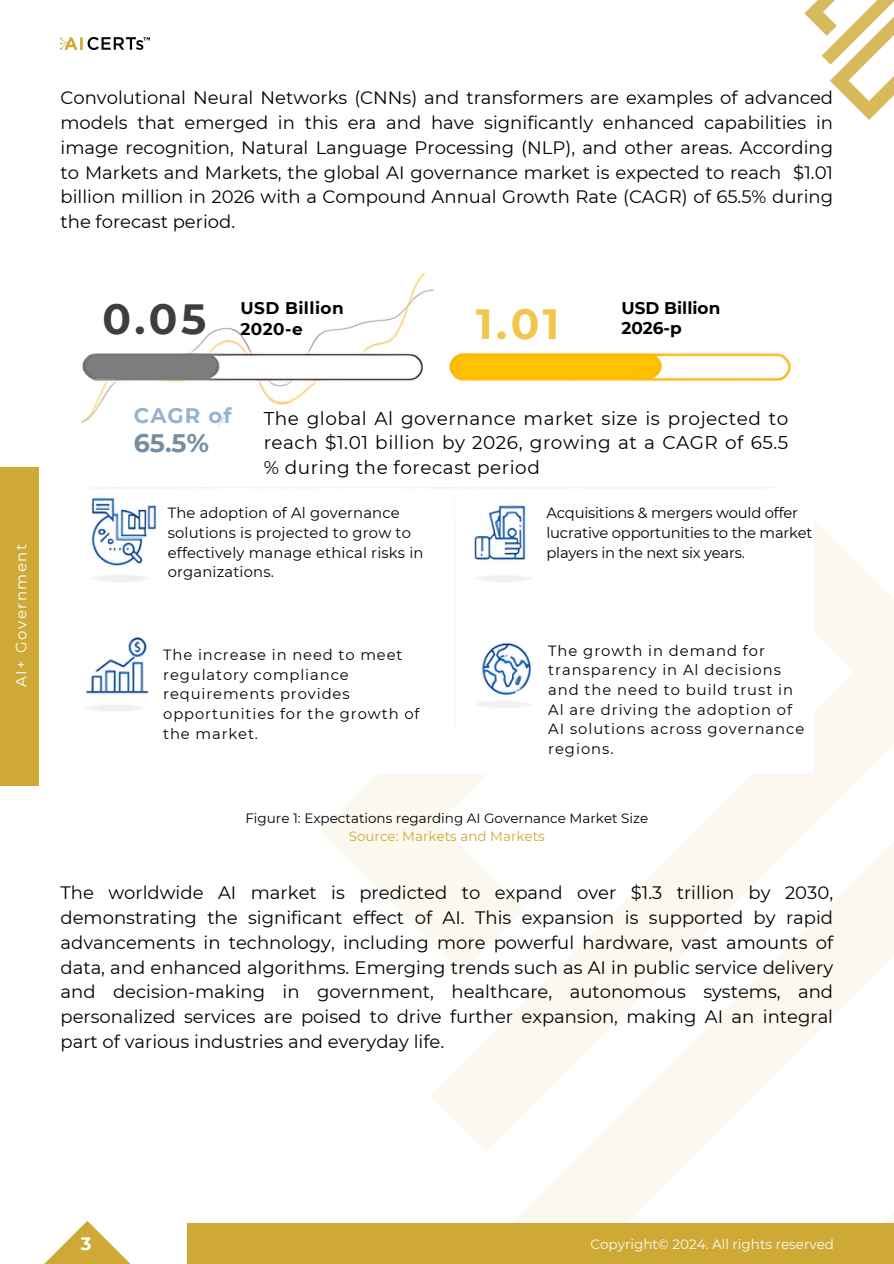
<style>
.page{position:relative;width:894px;height:1264px;background:#fff}
.page>*{position:absolute;margin:0;border:0;box-sizing:border-box;transform-origin:0 0}
.t1{font:700 42.15px "Montserrat";color:#3e3e3e}
.t2{font:700 42.15px "Montserrat";color:#f0c64d}
.t3{font:700 25.35px "Montserrat";color:#758ca1}
.t4{font:700 21.15px "Montserrat";letter-spacing:.05em;color:#95b3d1}
.t5{font:18.45px/24.6px "Montserrat";letter-spacing:.025em;color:#000;text-align:justify}
.t6{font:18px/24.8px "Montserrat";color:#000;text-align:justify}
.t7{font:700 18px "Montserrat";color:#fff}
.t8{font:700 16.8px/21.1px "Montserrat";letter-spacing:.015em;color:#000}
.t9{font:15px "Montserrat";letter-spacing:.1em;color:#fff}
.t10{font:14.7px/19.6px "Montserrat";letter-spacing:.06em;color:#000}
.t11{font:14.7px/19.6px "Montserrat";letter-spacing:.01em;color:#000}
.t12{font:14.7px/19.6px "Montserrat";letter-spacing:-.015em;color:#000}
.t13{font:13.5px "Montserrat";color:#000}
.t14{font:13.5px "Montserrat";color:#fdfdfd}
.t15{font:13.5px "Montserrat";color:#cfa935}
</style>
<div class="page">
<svg style="left:321px;top:520px;width:572px;height:627px"></svg>
<svg style="left:481px;top:770px;width:412px;height:452px"></svg>
<svg style="left:45px;top:1221px;width:85px;height:42px"></svg>
<div style="left:187px;top:1222px;width:706px;height:41px;background:#cfa935"></div>
<div style="left:0;top:467px;width:39px;height:318px;background:#cfa935"></div>
<img style="left:60px;top:37px;width:89px;height:13px">
<svg style="left:804px;top:0;width:89px;height:120px"></svg>
<img style="left:81px;top:274px;width:731px;height:498px">
<h4 class="t9" style="left:12px;top:686px;width:144px;rotate:-90deg">AI+ Government</h4>
<p class="t6" style="left:60px;top:86px;width:773px">Convolutional Neural Networks (CNNs) and transformers are examples of advanced models that emerged in this era and have significantly enhanced capabilities in image recognition, Natural Language Processing (NLP), and other areas. According to Markets and Markets, the global AI governance market is expected to reach $1.01 billion million in 2026 with a Compound Annual Growth Rate (CAGR) of 65.5% during the forecast period.</p>
<h3 class="t1" style="left:102px;top:293px;width:105px">0.05</h3>
<h1 class="t8" style="left:240px;top:297px;width:105px">USD Billion<br>2020-e</h1>
<h3 class="t2" style="left:476px;top:298px;width:85px">1.01</h3>
<h2 class="t8" style="left:621px;top:298px;width:100px;line-height:19.6px">USD Billion<br>2026-p</h2>
<p class="t4" style="left:134px;top:402px;width:99px">CAGR of</p>
<p class="t3" style="left:134px;top:427px;width:77px">65.5%</p>
<h4 class="t5" style="left:263px;top:405px;width:526px">The global Al governance market size is projected to reach $1.01 billion by 2026, growing at a CAGR of 65.5 % during the forecast period</h4>
<p class="t11" style="left:168px;top:503px;width:257px">The adoption of Al governance solutions is projected to grow to effectively manage ethical risks in</p>
<p class="t11" style="left:168px;top:562px;width:108px">organizations.</p>
<p class="t12" style="left:546px;top:503px;width:267px">Acquisitions &amp; mergers would offer lucrative opportunities to the market players in the next six years.</p>
<p class="t10" style="left:163px;top:645px;width:258px">The increase in need to meet regulatory compliance requirements provides opportunities for the growth of the market.</p>
<p class="t10" style="left:548px;top:640px;width:258px">The growth in demand for transparency in Al decisions and the need to build trust in<br>Al are driving the adoption of<br>AI solutions across governance regions.</p>
<p class="t13" style="left:245px;top:809px;width:404px">Figure 1: Expectations regarding AI Governance Market Size</p>
<p class="t15" style="left:348px;top:827px;width:197px">Source: Markets and Markets</p>
<p class="t6" style="left:60px;top:880px;width:773px">The worldwide AI market is predicted to expand over $1.3 trillion by 2030, demonstrating the significant effect of AI. This expansion is supported by rapid advancements in technology, including more powerful hardware, vast amounts of data, and enhanced algorithms. Emerging trends such as AI in public service delivery and decision-making in government, healthcare, autonomous systems, and personalized services are poised to drive further expansion, making AI an integral part of various industries and everyday life.</p>
<p class="t7" style="left:81px;top:1232px;width:12px">3</p>
<h4 class="t14" style="left:590px;top:1235px;width:245px">Copyright© 2024. All rights reserved</h4>
</div>
